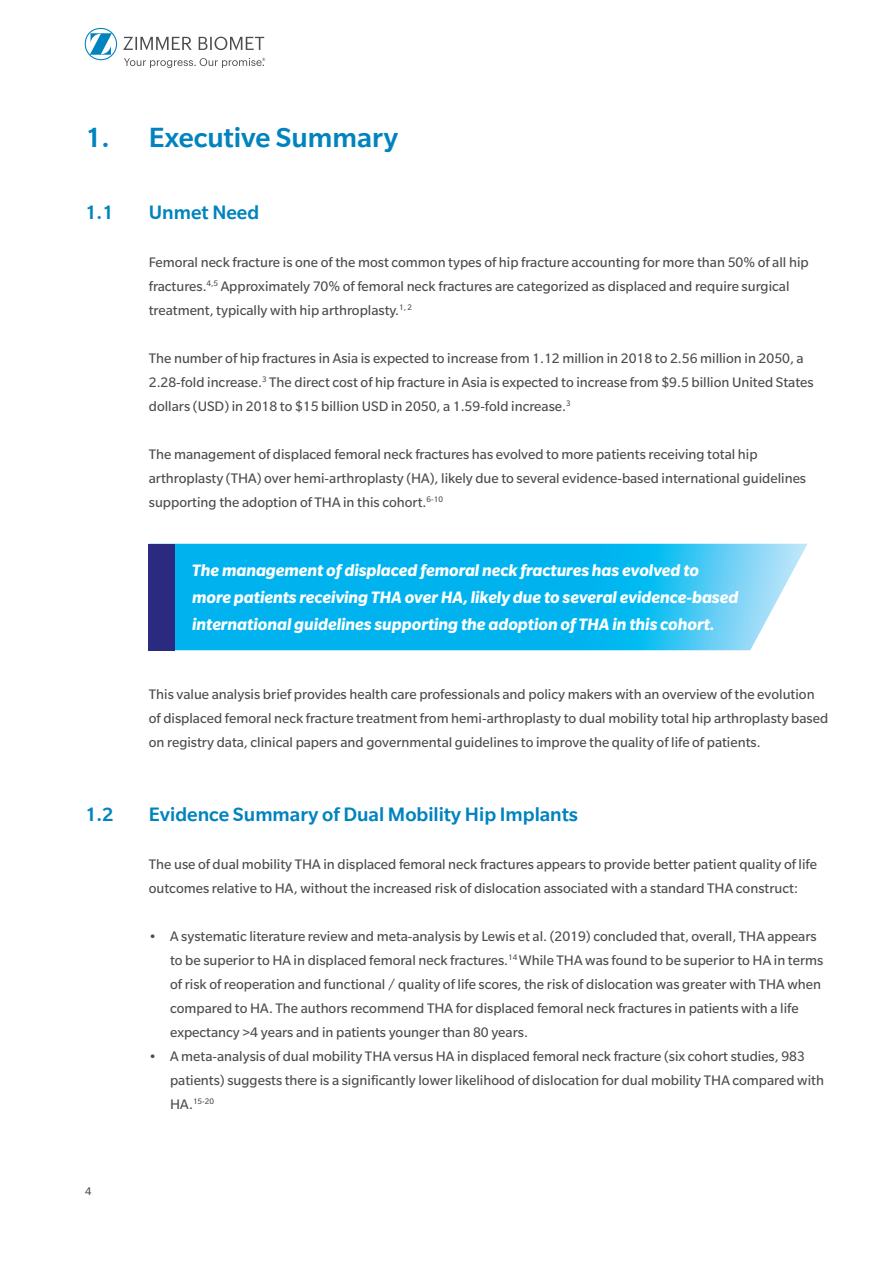
<style>
.page{position:relative;width:893px;height:1263px;background:#fff}
.page>*{position:absolute;margin:0;border:0;box-sizing:border-box;transform-origin:0 0}
.t1{font:500 30px "Slate Pro";color:#0083bf}
.t2{font:500 21px "Slate Pro";color:#0083bf}
.t3{font:italic 700 18px/27px "Slate Pro";color:#fff}
.t4{font:15px/24px "Slate Pro";color:#4b4c4d}
.t5{font:12px "Slate Pro";color:#4b4c4d}
.t6{font:8.7px "Slate Pro";color:#4b4c4d}
.s1{font-size:15px}
</style>
<div class="page">
<svg style="left:123px;top:37px;width:141px;height:13px"></svg>
<svg style="left:85px;top:28px;width:32px;height:32px"></svg>
<svg style="left:124px;top:58px;width:141px;height:10px"></svg>
<img style="left:175px;top:544px;width:633px;height:106px">
<div style="left:149px;top:544px;width:26px;height:106px;background:#2b2a81"></div>
<h1 class="t1" style="left:85px;top:119px;width:315px">1. Executive Summary</h1>
<h2 class="t2" style="left:85px;top:200px;width:30px">1.1</h2>
<h2 class="t2" style="left:149px;top:200px;width:112px">Unmet Need</h2>
<p class="t4" style="left:149px;top:250px;width:661px">Femoral neck fracture is one of the most common types of hip fracture accounting for more than 50% of all hip fractures.<sup>4,5</sup> Approximately 70% of femoral neck fractures are categorized as displaced and require surgical treatment, typically with hip arthroplasty.<sup>1,</sup> <sup>2</sup></p>
<p class="t4" style="left:149px;top:346px;width:666px">The number of hip fractures in Asia is expected to increase from 1.12 million in 2018 to 2.56 million in 2050, a<br>2.28-fold increase.<sup>3</sup> The direct cost of hip fracture in Asia is expected to increase from $9.5 billion United States dollars (USD) in 2018 to $15 billion USD in 2050, a 1.59-fold increase.<sup>3</sup></p>
<p class="t4" style="left:149px;top:442px;width:659px">The management of displaced femoral neck fractures has evolved to more patients receiving total hip arthroplasty (THA) over hemi-arthroplasty (HA), likely due to several evidence-based international guidelines supporting the adoption of THA in this cohort.<sup>6-10</sup></p>
<p class="t3" style="left:192px;top:556px;width:548px">The management of displaced femoral neck fractures has evolved to more patients receiving THA over HA, likely due to several evidence-based international guidelines supporting the adoption of THA in this cohort.</p>
<p class="t4" style="left:149px;top:682px;width:681px">This value analysis brief provides health care professionals and policy makers with an overview of the evolution of displaced femoral neck fracture treatment from hemi-arthroplasty to dual mobility total hip arthroplasty based on registry data, clinical papers and governmental guidelines to improve the quality of life of patients.</p>
<h2 class="t2" style="left:85px;top:801px;width:30px">1.2</h2>
<h2 class="t2" style="left:149px;top:801px;width:431px">Evidence Summary of Dual Mobility Hip Implants</h2>
<p class="t4" style="left:149px;top:852px;width:670px">The use of dual mobility THA in displaced femoral neck fractures appears to provide better patient quality of life outcomes relative to HA, without the increased risk of dislocation associated with a standard THA construct:</p>
<p class="t4" style="left:170px;top:924px;width:655px;text-indent:-21px">• A systematic literature review and meta-analysis by Lewis et al. (2019) concluded that, overall, THA appears to be superior to HA in displaced femoral neck fractures.<sup>14</sup> While THA was found to be superior to HA in terms of risk of reoperation and functional / quality of life scores, the risk of dislocation was greater with THA when compared to HA. The authors recommend THA for displaced femoral neck fractures in patients with a life expectancy &gt;4 years and in patients younger than 80 years.</p>
<p class="t4" style="left:170px;top:1044px;width:655px;text-indent:-21px">• A meta-analysis of dual mobility THA versus HA in displaced femoral neck fracture (six cohort studies, 983 patients) suggests there is a significantly lower likelihood of dislocation for dual mobility THA compared with</p>
<p class="t6" style="left:170px;top:1096px;width:45px"><span class="s1">HA.</span>15-20</p>
<p class="t5" style="left:85px;top:1185px;width:8px">4</p>
</div>
